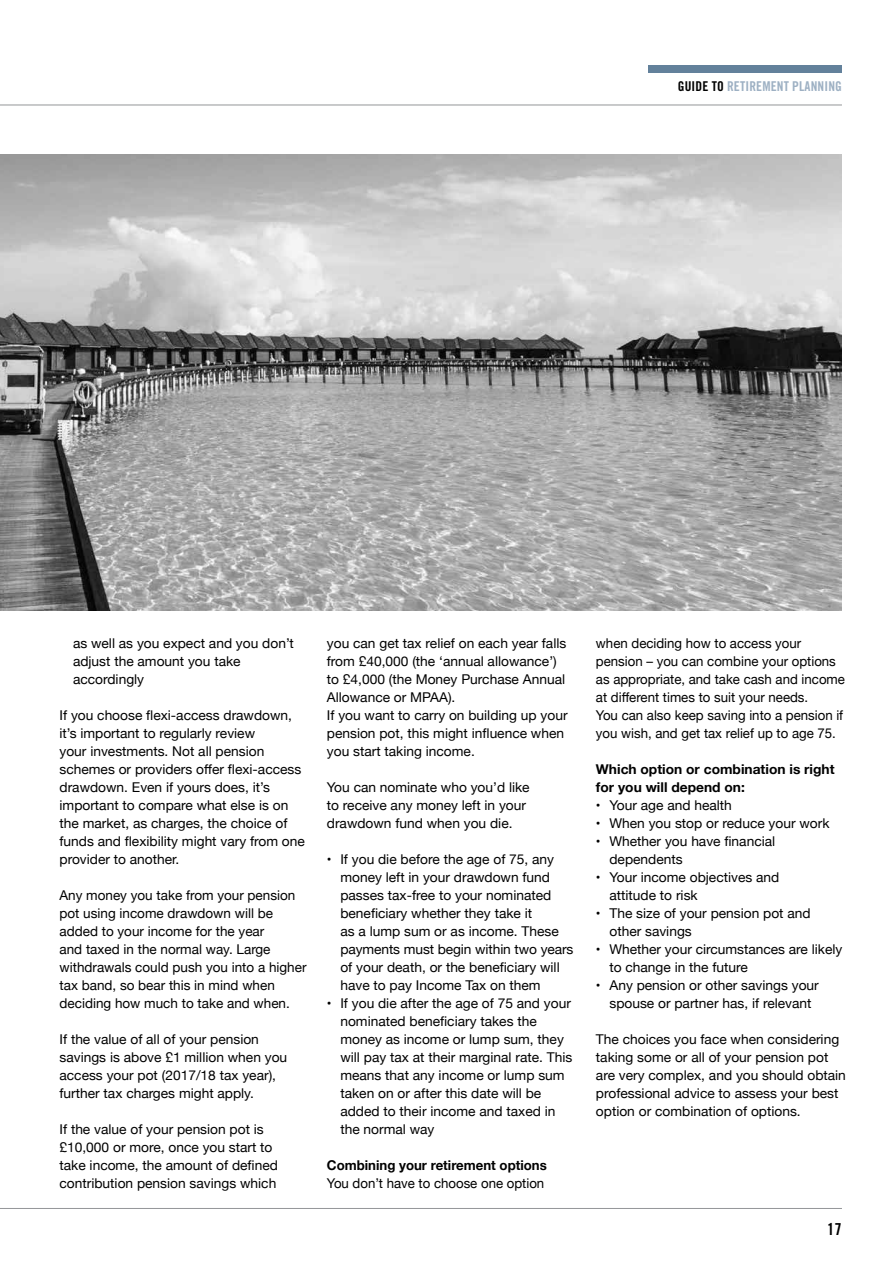
<style>
.page{position:relative;width:893px;height:1263px;background:#fff}
.page>*{position:absolute;margin:0;border:0;box-sizing:border-box;transform-origin:0 0}
.t1{font:16.5px "Trade Gothic Bold Cond Twenty";color:#000}
.t2{font:13.5px/18px "Helvetica Neue";color:#000}
.t3{font:700 13.5px/18px "Helvetica Neue";color:#000}
.t4{font:13.5px "Trade Gothic Bold Cond Twenty";letter-spacing:.01em;color:#9db0c3}
.s1{color:#000}
</style>
<div class="page">
<hr style="left:0;top:1208px;width:842px;height:1px;background:#939598">
<hr style="left:0;top:105px;width:842px;height:1px;background:#939598">
<div style="left:648px;top:65px;width:194px;height:8px;background:#63819b"></div>
<img style="left:0;top:155px;width:842px;height:455px">
<p class="t4" style="left:678px;top:78px;width:166px"><span class="s1">GUIDE TO</span> RETIREMENT PLANNING</p>
<p class="t2" style="left:73px;top:634px;width:222px">as well as you expect and you don’t adjust the amount you take accordingly</p>
<p class="t2" style="left:60px;top:706px;width:247px">If you choose flexi-access drawdown, it’s important to regularly review<br>your investments. Not all pension schemes or providers offer flexi-access drawdown. Even if yours does, it’s important to compare what else is on the market, as charges, the choice of funds and flexibility might vary from one provider to another.</p>
<p class="t2" style="left:60px;top:886px;width:249px">Any money you take from your pension pot using income drawdown will be added to your income for the year<br>and taxed in the normal way. Large withdrawals could push you into a higher tax band, so bear this in mind when deciding how much to take and when.</p>
<p class="t2" style="left:60px;top:1030px;width:229px">If the value of all of your pension savings is above £1 million when you access your pot (2017/18 tax year), further tax charges might apply.</p>
<p class="t2" style="left:60px;top:1120px;width:220px">If the value of your pension pot is £10,000 or more, once you start to take income, the amount of defined contribution pension savings which</p>
<p class="t2" style="left:327px;top:634px;width:242px">you can get tax relief on each year falls from £40,000 (the ‘annual allowance’) to £4,000 (the Money Purchase Annual Allowance or MPAA).<br>If you want to carry on building up your pension pot, this might influence when you start taking income.</p>
<p class="t2" style="left:327px;top:778px;width:204px">You can nominate who you’d like to receive any money left in your drawdown fund when you die.</p>
<p class="t2" style="left:340px;top:850px;width:235px;text-indent:-14px">• If you die before the age of 75, any money left in your drawdown fund passes tax-free to your nominated beneficiary whether they take it<br>as a lump sum or as income. These payments must begin within two years of your death, or the beneficiary will have to pay Income Tax on them</p>
<p class="t2" style="left:340px;top:994px;width:233px;text-indent:-14px">• If you die after the age of 75 and your nominated beneficiary takes the money as income or lump sum, they will pay tax at their marginal rate. This means that any income or lump sum taken on or after this date will be added to their income and taxed in the normal way</p>
<p class="t3" style="left:327px;top:1156px;width:221px">Combining your retirement options</p>
<p class="t2" style="left:327px;top:1174px;width:219px">You don’t have to choose one option</p>
<p class="t2" style="left:596px;top:634px;width:251px">when deciding how to access your pension – you can combine your options as appropriate, and take cash and income at different times to suit your needs.<br>You can also keep saving into a pension if you wish, and get tax relief up to age 75.</p>
<p class="t3" style="left:596px;top:760px;width:240px">Which option or combination is right for you will depend on:</p>
<p class="t2" style="left:596px;top:796px;width:137px">• Your age and health</p>
<p class="t2" style="left:596px;top:814px;width:235px">• When you stop or reduce your work</p>
<p class="t2" style="left:609px;top:832px;width:167px;text-indent:-14px">• Whether you have financial dependents</p>
<p class="t2" style="left:609px;top:868px;width:171px;text-indent:-14px">• Your income objectives and attitude to risk</p>
<p class="t2" style="left:609px;top:904px;width:203px;text-indent:-14px">• The size of your pension pot and other savings</p>
<p class="t2" style="left:609px;top:940px;width:234px;text-indent:-14px">• Whether your circumstances are likely to change in the future</p>
<p class="t2" style="left:596px;top:976px;width:224px;text-align:center">• Any pension or other savings your spouse or partner has, if relevant</p>
<p class="t2" style="left:596px;top:1030px;width:251px">The choices you face when considering taking some or all of your pension pot are very complex, and you should obtain professional advice to assess your best option or combination of options.</p>
<p class="t1" style="left:827px;top:1219px;width:16px">17</p>
</div>
